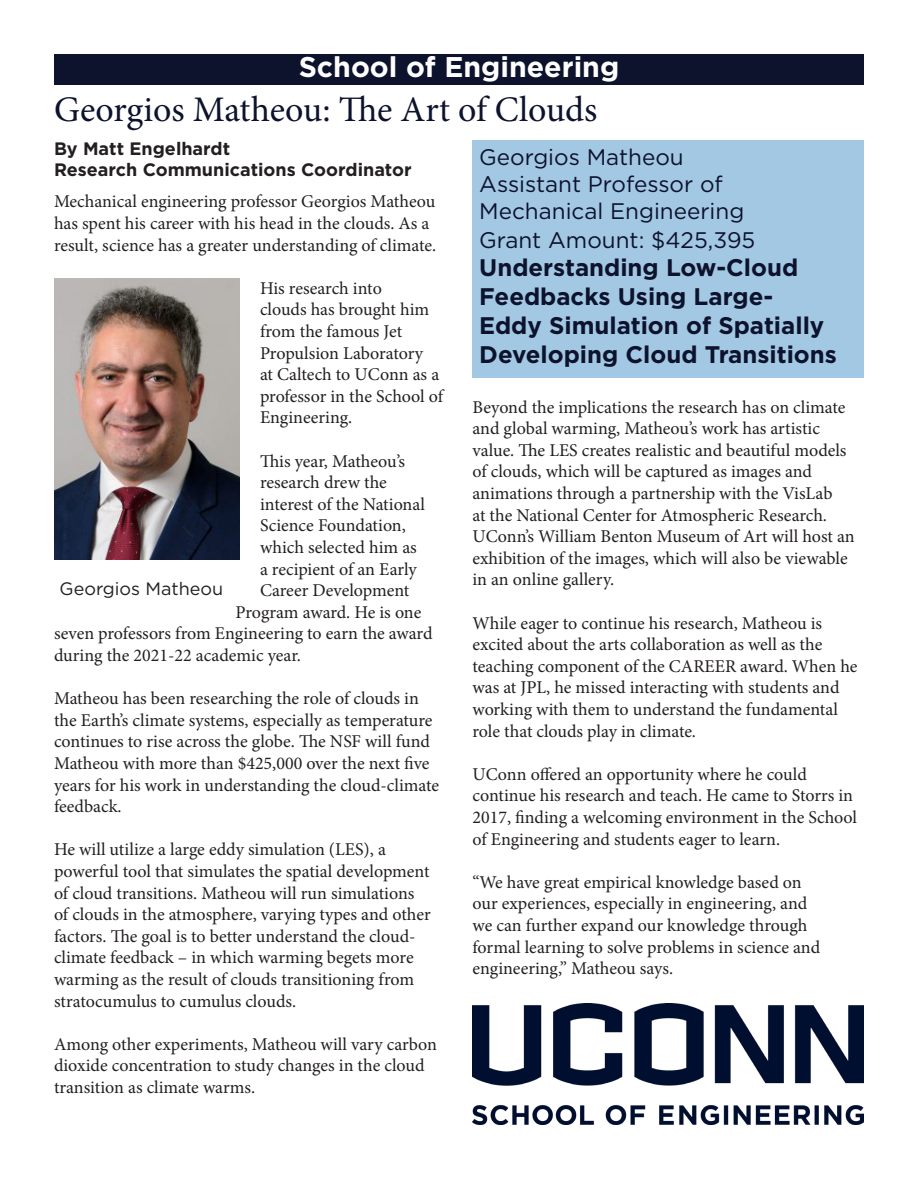
<style>
.page{position:relative;width:918px;height:1188px;background:#fff}
.page>*{position:absolute;margin:0;border:0;box-sizing:border-box;transform-origin:0 0}
.t1{font:36px "Minion Pro";color:#0d122d}
.t2{font:700 28.5px "Gotham";color:#fff}
.t3{font:700 24px/28.8px "Gotham";color:#0d122d}
.t4{font:22.5px "Gotham";color:#0d122d}
.t5{font:18px/21.6px "Minion Pro";color:#231f20}
.t6{font:700 18px/21.6px "Gotham";color:#231f20}
.t7{font:18px "Gotham";color:#231f20}
</style>
<div class="page">
<div style="left:54px;top:54px;width:810px;height:30px;background:#0d122d"></div>
<div style="left:472px;top:140px;width:392px;height:238px;background:#a3c8e3"></div>
<img style="left:54px;top:279px;width:186px;height:281px">
<img style="left:472px;top:1003px;width:392px;height:121px">
<p class="t2" style="left:299px;top:48px;width:322px">School of Engineering</p>
<p class="t1" style="left:54px;top:86px;width:545px">Georgios Matheou: The Art of Clouds</p>
<p class="t4" style="left:479px;top:143px;width:206px">Georgios Matheou</p>
<p class="t4" style="left:479px;top:170px;width:245px">Assistant Professor of</p>
<p class="t4" style="left:479px;top:197px;width:267px">Mechanical Engineering</p>
<p class="t4" style="left:479px;top:225px;width:277px">Grant Amount: $425,395</p>
<p class="t3" style="left:479px;top:253px;width:359px">Understanding Low-Cloud<br>Feedbacks Using Large-<br>Eddy Simulation of Spatially<br>Developing Cloud Transitions</p>
<p class="t6" style="left:54px;top:138px;width:359px">By Matt Engelhardt<br>Research Communications Coordinator</p>
<p class="t5" style="left:54px;top:191px;width:384px">Mechanical engineering professor Georgios Matheou has spent his career with his head in the clouds. As a result, science has a greater understanding of climate.</p>
<p class="t5" style="left:260px;top:277px;width:185px">His research into<br>clouds has brought him from the famous Jet<br>Propulsion Laboratory<br>at Caltech to UConn as a professor in the School of<br>Engineering.</p>
<p class="t5" style="left:260px;top:450px;width:147px">This year, Matheou’s</p>
<p class="t5" style="left:260px;top:472px;width:128px">research drew the</p>
<p class="t5" style="left:260px;top:493px;width:166px">interest of the National</p>
<p class="t5" style="left:260px;top:515px;width:147px">Science Foundation,</p>
<p class="t5" style="left:260px;top:537px;width:158px">which selected him as</p>
<p class="t5" style="left:260px;top:558px;width:158px">a recipient of an Early</p>
<p class="t5" style="left:260px;top:580px;width:151px">Career Development</p>
<p class="t5" style="left:235px;top:601px;width:187px">Program award. He is one</p>
<p class="t5" style="left:54px;top:623px;width:380px">seven professors from Engineering to earn the award</p>
<p class="t5" style="left:54px;top:645px;width:249px">during the 2021-22 academic year.</p>
<p class="t5" style="left:54px;top:688px;width:387px">Matheou has been researching the role of clouds in the Earth’s climate systems, especially as temperature continues to rise across the globe. The NSF will fund Matheou with more than $425,000 over the next five years for his work in understanding the cloud-climate feedback.</p>
<p class="t5" style="left:54px;top:839px;width:378px">He will utilize a large eddy simulation (LES), a powerful tool that simulates the spatial development of cloud transitions. Matheou will run simulations of clouds in the atmosphere, varying types and other factors. The goal is to better understand the cloud&shy;climate feedback – in which warming begets more warming as the result of clouds transitioning from stratocumulus to cumulus clouds.</p>
<p class="t5" style="left:54px;top:1033px;width:385px">Among other experiments, Matheou will vary carbon dioxide concentration to study changes in the cloud transition as climate warms.</p>
<p class="t5" style="left:472px;top:396px;width:384px">Beyond the implications the research has on climate and global warming, Matheou’s work has artistic value. The LES creates realistic and beautiful models of clouds, which will be captured as images and animations through a partnership with the VisLab<br>at the National Center for Atmospheric Research.<br>UConn’s William Benton Museum of Art will host an exhibition of the images, which will also be viewable in an online gallery.</p>
<p class="t5" style="left:472px;top:612px;width:387px">While eager to continue his research, Matheou is excited about the arts collaboration as well as the teaching component of the CAREER award. When he was at JPL, he missed interacting with students and working with them to understand the fundamental role that clouds play in climate.</p>
<p class="t5" style="left:472px;top:763px;width:386px">UConn offered an opportunity where he could continue his research and teach. He came to Storrs in 2017, finding a welcoming environment in the School of Engineering and students eager to learn.</p>
<p class="t5" style="left:472px;top:871px;width:349px">“We have great empirical knowledge based on our experiences, especially in engineering, and we can further expand our knowledge through formal learning to solve problems in science and engineering,” Matheou says.</p>
<p class="t7" style="left:60px;top:577px;width:165px">Georgios Matheou</p>
</div>
